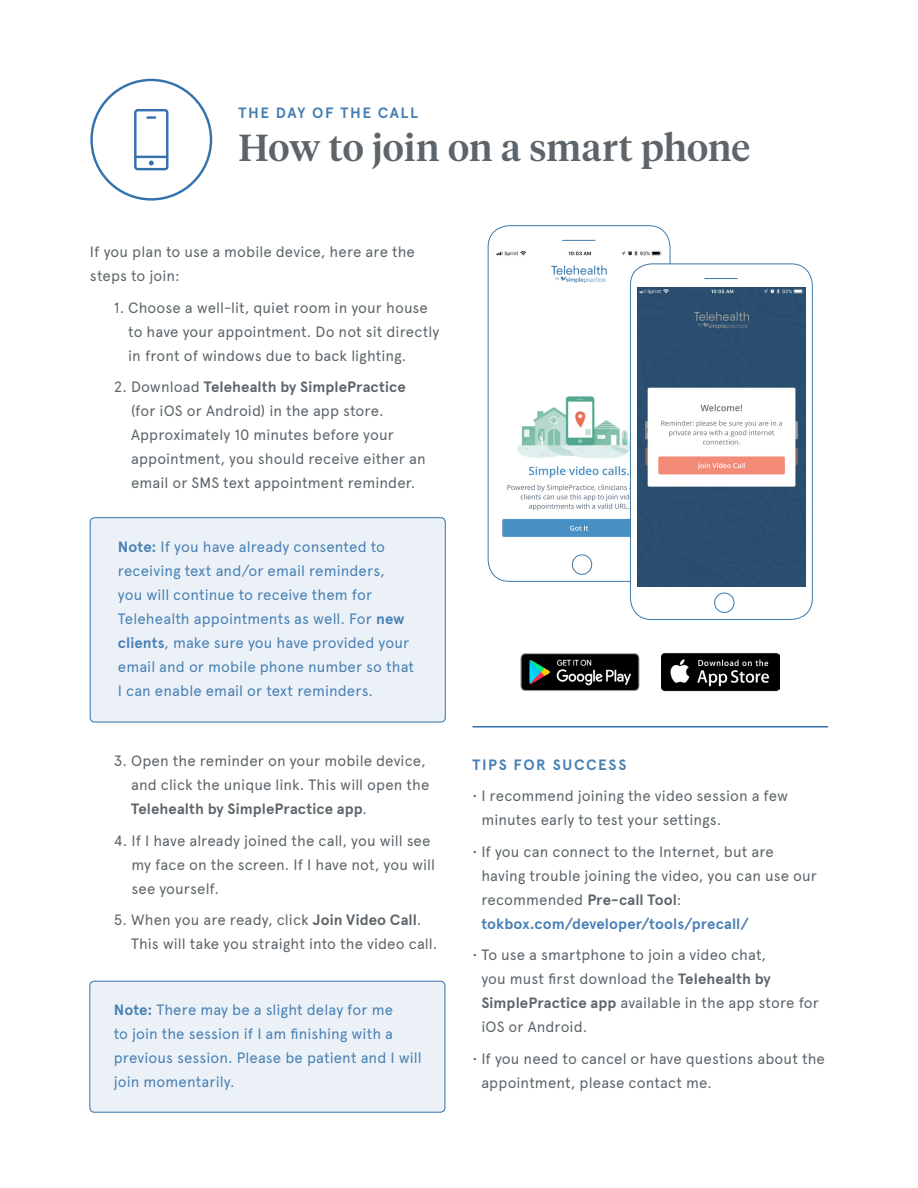
<style>
.page{position:relative;width:918px;height:1188px;background:#fff}
.page>*{position:absolute;margin:0;border:0;box-sizing:border-box;transform-origin:0 0}
.t1{font:500 37.5px "Tiempos Headline";color:#5d656a}
.t2{font:15px/24px "Apercu";letter-spacing:.005em;color:#5d656a}
.t3{font:15px/24px "Apercu";letter-spacing:.005em;color:#4880b5}
.t4{font:700 15px "Apercu";letter-spacing:.105em;color:#4880b5}
.s1{font-weight:700}
.s2{font-weight:700;color:#4880b5}
</style>
<div class="page">
<img style="left:496px;top:250px;width:167px;height:288px">
<div style="left:572px;top:555px;width:20px;height:20px;border:1px solid #3d78a8;border-radius:50%"></div>
<hr style="left:562px;top:240px;width:33px;height:1px;background:#3d78a8">
<div style="left:90px;top:518px;width:355px;height:204px;background:#ebf1f7;border-radius:4px"></div>
<div style="left:90px;top:517px;width:355px;height:205px;border:1px solid #3472ad;border-radius:4px"></div>
<div style="left:90px;top:981px;width:355px;height:131px;background:#ebf1f7;border-radius:4px"></div>
<div style="left:90px;top:981px;width:355px;height:131px;border:1px solid #3472ad;border-radius:4px"></div>
<svg style="left:134px;top:109px;width:34px;height:61px"></svg>
<div style="left:90px;top:79px;width:122px;height:122px;border:2px solid #3472ad;border-radius:50%"></div>
<div style="left:630px;top:264px;width:182px;height:356px;background:#fff;border-radius:21px"></div>
<div style="left:630px;top:264px;width:183px;height:356px;border:1px solid #3d78a8;border-radius:21px"></div>
<div style="left:714px;top:593px;width:20px;height:20px;border:1px solid #3d78a8;border-radius:50%"></div>
<hr style="left:704px;top:278px;width:34px;height:1px;background:#3d78a8">
<img style="left:637px;top:288px;width:169px;height:299px">
<hr style="left:472px;top:726px;width:356px;height:2px;background:#3472ad">
<img style="left:520px;top:653px;width:120px;height:38px">
<img style="left:662px;top:653px;width:118px;height:39px">
<p class="t4" style="left:238px;top:104px;width:181px">THE DAY OF THE CALL</p>
<p class="t1" style="left:238px;top:122px;width:513px">How to join on a smart phone</p>
<p class="t2" style="left:90px;top:240px;width:327px">If you plan to use a mobile device, here are the steps to join:</p>
<p class="t2" style="left:128px;top:296px;width:313px;text-indent:-14px">1. Choose a well-lit, quiet room in your house to have your appointment. Do not sit directly in front of windows due to back lighting.</p>
<p class="t2" style="left:131px;top:375px;width:296px;text-indent:-17px">2. Download <span class="s1">Telehealth by SimplePractice </span>(for iOS or Android) in the app store.<br>Approximately 10 minutes before your appointment, you should receive either an email or SMS text appointment reminder.</p>
<p class="t3" style="left:118px;top:534px;width:298px"><span class="s1">Note:</span> If you have already consented to receiving text and/or email reminders,<br>you will continue to receive them for Telehealth appointments as well. For <span class="s1">new clients</span>, make sure you have provided your email and or mobile phone number so that I can enable email or text reminders.</p>
<p class="t2" style="left:131px;top:749px;width:300px;text-indent:-17px">3. Open the reminder on your mobile device, and click the unique link. This will open the<br><span class="s1">Telehealth by SimplePractice app</span>.</p>
<p class="t2" style="left:131px;top:828px;width:305px;text-indent:-17px">4. If I have already joined the call, you will see my face on the screen. If I have not, you will see yourself.</p>
<p class="t2" style="left:131px;top:908px;width:308px;text-indent:-17px">5. When you are ready, click <span class="s1">Join Video Call</span>.<br>This will take you straight into the video call.</p>
<p class="t3" style="left:114px;top:997px;width:309px"><span class="s1">Note:</span> There may be a slight delay for me<br>to join the session if I am finishing with a previous session. Please be patient and I will join momentarily.</p>
<p class="t4" style="left:472px;top:755px;width:155px">TIPS FOR SUCCESS</p>
<p class="t2" style="left:481px;top:784px;width:308px;text-indent:-9px">• I recommend joining the video session a few minutes early to test your settings.</p>
<p class="t2" style="left:481px;top:839px;width:337px;text-indent:-9px">• If you can connect to the Internet, but are having trouble joining the video, you can use our recommended <span class="s1">Pre-call Tool</span>: <span class="s2">tokbox.com/developer/tools/precall/</span></p>
<p class="t2" style="left:481px;top:943px;width:339px;text-indent:-9px">• To use a smartphone to join a video chat,<br>you must first download the <span class="s1">Telehealth by SimplePractice app</span> available in the app store for iOS or Android.</p>
<p class="t2" style="left:481px;top:1046px;width:345px;text-indent:-9px">• If you need to cancel or have questions about the appointment, please contact me.</p>
</div>
